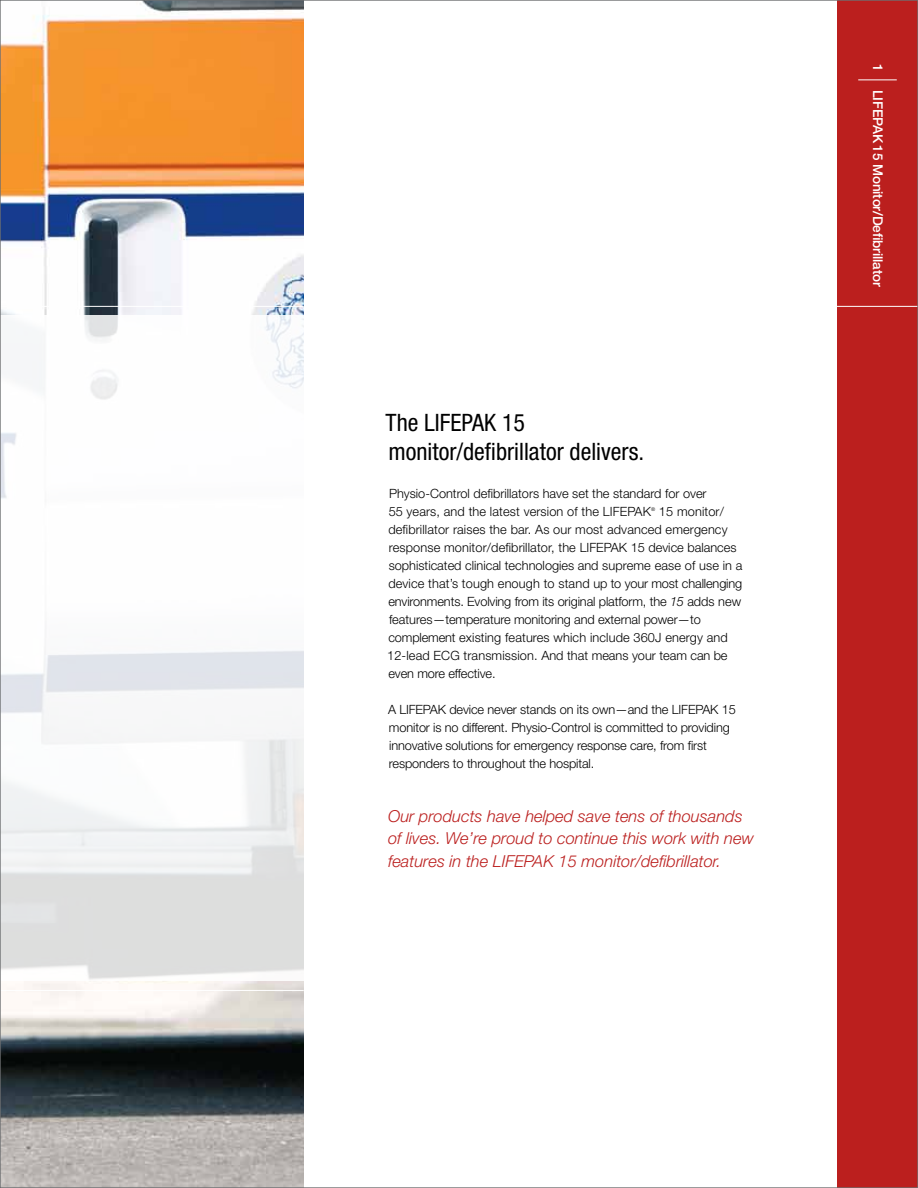
<style>
.page{position:relative;width:918px;height:1188px;background:#fff}
.page>*{position:absolute;margin:0;border:0;box-sizing:border-box;transform-origin:0 0}
.t1{font:condensed 24px/28.8px "Helvetica Neue LT Std";color:#000}
.t2{font:italic 300 16.5px/22.5px "Helvetica Neue LT Std";color:#bb1f1e}
.t3{font:500 13.5px "Helvetica Neue LT Std";letter-spacing:-.01em;color:#fff}
.t4{font:300 12.75px/18px "Helvetica Neue LT Std";color:#000}
.t5{font:300 5.1px "Helvetica Neue LT Std";color:#000}
.s1{font-style:italic}
</style>
<div class="page">
<div style="left:837px;top:0;width:81px;height:1188px;background:#bb1f1e"></div>
<img style="left:2px;top:2px;width:302px;height:1184px">
<svg style="left:2px;top:315px;width:302px;height:666px"></svg>
<hr style="left:0;top:306px;width:304px;height:1px;background:#fff">
<hr style="left:0;top:990px;width:304px;height:1px;background:#fff">
<hr style="left:831px;top:306px;width:87px;height:1px;background:#fff">
<hr style="left:858px;top:80px;width:39px;height:1px;background:#fff">
<h1 class="t1" style="left:386px;top:408px;width:260px">The LIFEPAK 15 monitor/defibrillator delivers.</h1>
<p class="t4" style="left:389px;top:484px;width:319px">Physio-Control defibrillators have set the standard for over<br>55 years, and the latest version of the LIFEPAK</p>
<p class="t5" style="left:651px;top:506px;width:6px">®</p>
<p class="t4" style="left:387px;top:502px;width:357px;text-indent:272px">15 monitor/ defibrillator raises the bar. As our most advanced emergency response monitor/defibrillator, the LIFEPAK 15 device balances sophisticated clinical technologies and supreme ease of use in a device that’s tough enough to stand up to your most challenging environments. Evolving from its original platform, the <span class="s1">15</span> adds new features—temperature monitoring and external power—to complement existing features which include 360J energy and 12-lead ECG transmission. And that means your team can be even more effective.</p>
<p class="t4" style="left:388px;top:700px;width:349px">A LIFEPAK device never stands on its own—and the LIFEPAK 15 monitor is no different. Physio-Control is committed to providing innovative solutions for emergency response care, from first responders to throughout the hospital.</p>
<p class="t2" style="left:388px;top:804px;width:367px">Our products have helped save tens of thousands of lives. We’re proud to continue this work with new features in the LIFEPAK 15 monitor/defibrillator.</p>
<p class="t3" style="left:886px;top:64px;width:9px;rotate:90deg">1</p>
<p class="t3" style="left:886px;top:90px;width:198px;rotate:90deg">LIFEPAK 15 Monitor/Defibrillator</p>
</div>
